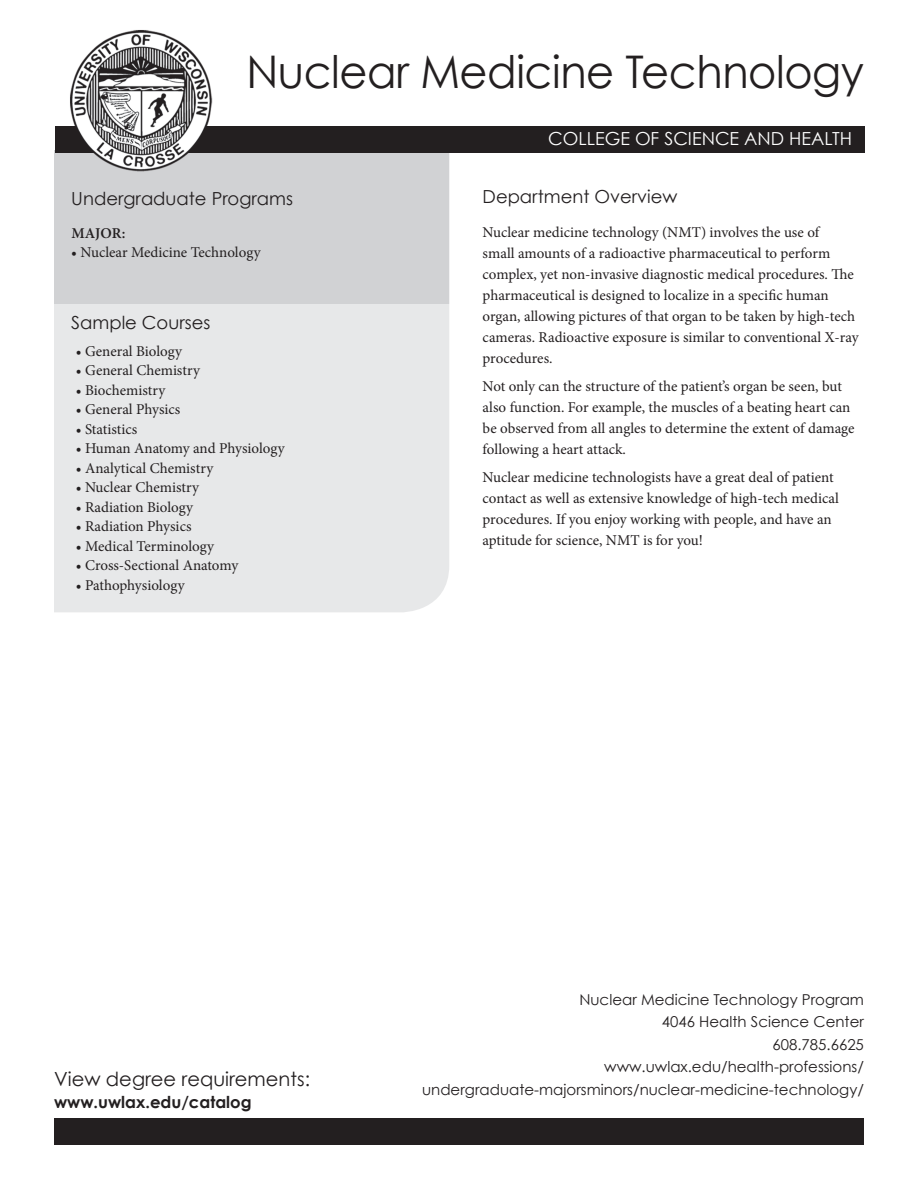
<style>
.page{position:relative;width:918px;height:1188px;background:#fff}
.page>*{position:absolute;margin:0;border:0;box-sizing:border-box;transform-origin:0 0}
.t1{font:45px "Century Gothic";letter-spacing:-.01em;color:#231f20;scale:.96 1}
.t2{font:19.5px "Century Gothic";color:#231f20}
.t3{font:18px "Century Gothic";color:#231f20}
.t4{font:18px "Century Gothic";color:#fff}
.t5{font:700 16.5px "Century Gothic";color:#231f20}
.t6{font:15px/21px "Minion Pro";color:#231f20}
.t7{font:15px "Century Gothic";color:#231f20}
.t8{font:600 15px "Minion Pro";color:#231f20}
</style>
<div class="page">
<div style="left:54px;top:150px;width:395px;height:154px;background:#d1d2d4"></div>
<div style="left:55px;top:126px;width:810px;height:27px;background:#231f20"></div>
<div style="left:54px;top:1118px;width:810px;height:27px;background:#231f20"></div>
<img style="left:66px;top:30px;width:151px;height:145px">
<div style="left:45px;top:304px;width:409px;height:308px;background:#e7e8e9"></div>
<p class="t1" style="left:246px;top:44px;width:645px">Nuclear Medicine Technology</p>
<p class="t3" style="left:71px;top:187px;width:223px">Undergraduate Programs</p>
<p class="t8" style="left:71px;top:223px;width:56px">MAJOR:</p>
<p class="t6" style="left:71px;top:242px;width:191px">• Nuclear Medicine Technology</p>
<p class="t3" style="left:71px;top:312px;width:141px">Sample Courses</p>
<p class="t6" style="left:76px;top:340px;width:108px">• General Biology</p>
<p class="t6" style="left:76px;top:360px;width:126px">• General Chemistry</p>
<p class="t6" style="left:76px;top:379px;width:91px">• Biochemistry</p>
<p class="t6" style="left:76px;top:399px;width:106px">• General Physics</p>
<p class="t6" style="left:76px;top:418px;width:63px">• Statistics</p>
<p class="t6" style="left:76px;top:438px;width:211px">• Human Anatomy and Physiology</p>
<p class="t6" style="left:76px;top:457px;width:139px">• Analytical Chemistry</p>
<p class="t6" style="left:76px;top:477px;width:125px">• Nuclear Chemistry</p>
<p class="t6" style="left:76px;top:496px;width:119px">• Radiation Biology</p>
<p class="t6" style="left:76px;top:516px;width:117px">• Radiation Physics</p>
<p class="t6" style="left:76px;top:535px;width:140px">• Medical Terminology</p>
<p class="t6" style="left:76px;top:555px;width:164px">• Cross-Sectional Anatomy</p>
<p class="t6" style="left:76px;top:574px;width:110px">• Pathophysiology</p>
<p class="t4" style="left:548px;top:128px;width:305px">COLLEGE OF SCIENCE AND HEALTH</p>
<p class="t3" style="left:483px;top:185px;width:196px">Department Overview</p>
<p class="t6" style="left:483px;top:222px;width:378px">Nuclear medicine technology (NMT) involves the use of<br>small amounts of a radioactive pharmaceutical to perform complex, yet non-invasive diagnostic medical procedures. The pharmaceutical is designed to localize in a specific human organ, allowing pictures of that organ to be taken by high-tech cameras. Radioactive exposure is similar to conventional X-ray procedures.</p>
<p class="t6" style="left:483px;top:376px;width:373px">Not only can the structure of the patient’s organ be seen, but also function. For example, the muscles of a beating heart can be observed from all angles to determine the extent of damage following a heart attack.</p>
<p class="t6" style="left:483px;top:466px;width:358px">Nuclear medicine technologists have a great deal of patient contact as well as extensive knowledge of high-tech medical procedures. If you enjoy working with people, and have an aptitude for science, NMT is for you!</p>
<p class="t2" style="left:54px;top:1067px;width:258px">View degree requirements:</p>
<p class="t5" style="left:54px;top:1092px;width:199px">www.uwlax.edu/catalog</p>
<p class="t7" style="left:579px;top:990px;width:286px">Nuclear Medicine Technology Program</p>
<p class="t7" style="left:662px;top:1013px;width:204px">4046 Health Science Center</p>
<p class="t7" style="left:773px;top:1035px;width:93px">608.785.6625</p>
<p class="t7" style="left:604px;top:1058px;width:261px">www.uwlax.edu/health-professions/</p>
<p class="t7" style="left:422px;top:1080px;width:443px">undergraduate-majorsminors/nuclear-medicine-technology/</p>
</div>
